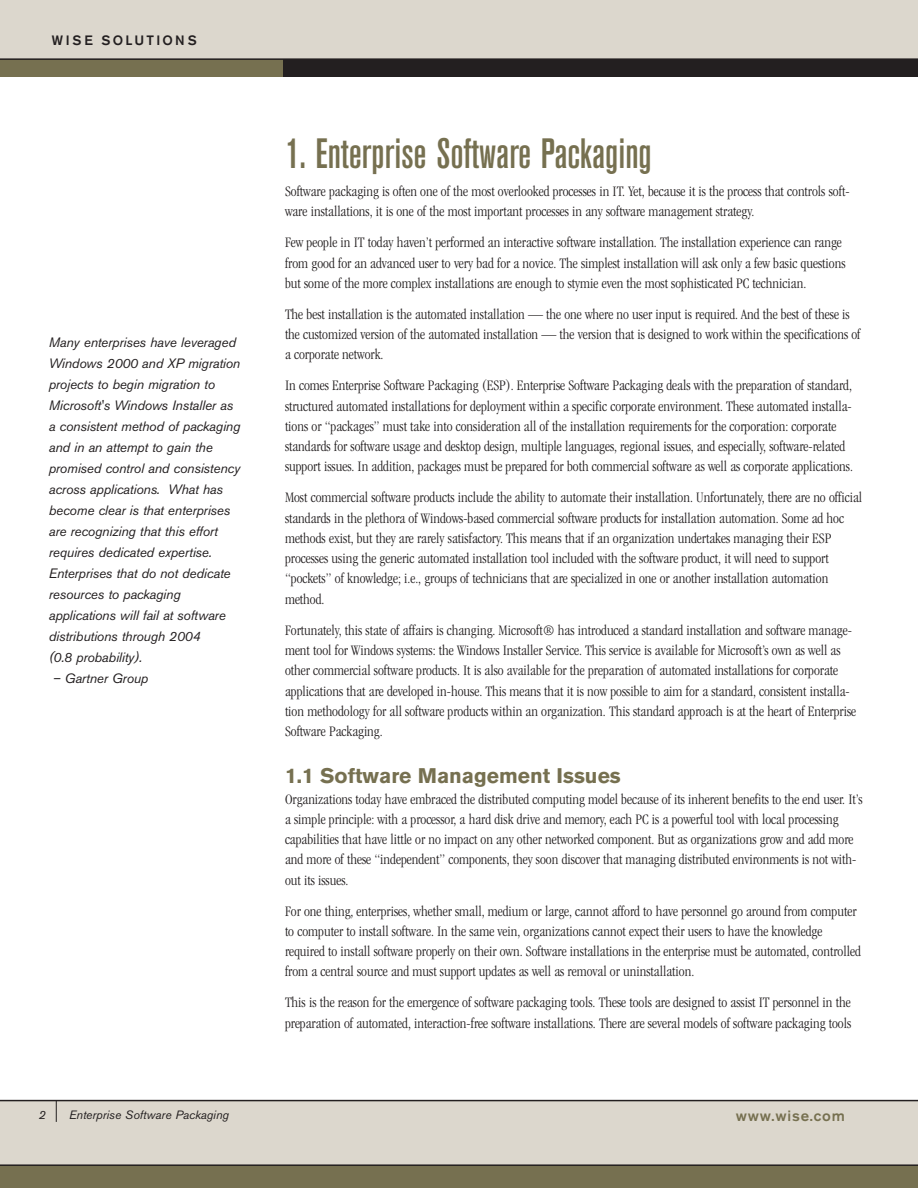
<style>
.page{position:relative;width:918px;height:1188px;background:#fff}
.page>*{position:absolute;margin:0;border:0;box-sizing:border-box;transform-origin:0 0}
.t1{font:500 condensed 42px "Akzidenz Grotesk BE";color:#767050}
.t2{font:700 21px "Akzidenz Grotesk BE";color:#767050}
.t3{font:300 condensed 15px/20.2px "Garamond";color:#231f20}
.t4{font:500 15px "Akzidenz Grotesk BE";letter-spacing:.055em;color:#767050}
.t5{font:italic 13.5px/21px "Akzidenz Grotesk BE";letter-spacing:-.01em;color:#231f20}
.t6{font:500 13.5px "Akzidenz Grotesk BE";letter-spacing:.17em;color:#231f20}
.t7{font:italic 12px "Akzidenz Grotesk BE";color:#231f20}
</style>
<div class="page">
<div style="left:0;top:0;width:918px;height:64px;background:#dcd7cd"></div>
<div style="left:0;top:60px;width:315px;height:17px;background:#767050"></div>
<div style="left:0;top:1165px;width:918px;height:23px;background:#767050"></div>
<div style="left:0;top:1101px;width:918px;height:64px;background:#dcd7cd"></div>
<hr style="left:0;top:1100px;width:918px;height:1px;background:#231f20">
<hr style="left:0;top:1164px;width:918px;height:2px;background:#231f20">
<div style="left:284px;top:60px;width:634px;height:17px;background:#231f20"></div>
<hr style="left:0;top:58px;width:918px;height:2px;background:#231f20">
<svg style="left:56px;top:1101px;width:1px;height:21px"></svg>
<p class="t6" style="left:52px;top:36px;width:146px">WISE SOLUTIONS</p>
<p class="t5" style="left:49px;top:333px;width:193px">Many enterprises have leveraged<br>Windows 2000 and XP migration projects to begin migration to<br>Microsoft's Windows Installer as a consistent method of packaging and in an attempt to gain the promised control and consistency across applications. What has become clear is that enterprises are recognizing that this effort requires dedicated expertise.<br>Enterprises that do not dedicate resources to packaging applications will fail at software distributions through 2004<br>(0.8 probability).</p>
<p class="t5" style="left:53px;top:669px;width:97px">– Gartner Group</p>
<h1 class="t1" style="left:285px;top:138px;width:368px">1. Enterprise Software Packaging</h1>
<p class="t3" style="left:285px;top:182px;width:566px">Software packaging is often one of the most overlooked processes in IT. Yet, because it is the process that controls soft&shy;ware installations, it is one of the most important processes in any software management strategy.</p>
<p class="t3" style="left:285px;top:234px;width:562px">Few people in IT today haven’t performed an interactive software installation. The installation experience can range from good for an advanced user to very bad for a novice. The simplest installation will ask only a few basic questions but some of the more complex installations are enough to stymie even the most sophisticated PC technician.</p>
<p class="t3" style="left:285px;top:305px;width:577px">The best installation is the automated installation — the one where no user input is required. And the best of these is the customized version of the automated installation — the version that is designed to work within the specifications of a corporate network.</p>
<p class="t3" style="left:285px;top:377px;width:570px">In comes Enterprise Software Packaging (ESP). Enterprise Software Packaging deals with the preparation of standard, structured automated installations for deployment within a specific corporate environment. These automated installa&shy;tions or “packages” must take into consideration all of the installation requirements for the corporation: corporate standards for software usage and desktop design, multiple languages, regional issues, and especially, software-related support issues. In addition, packages must be prepared for both commercial software as well as corporate applications.</p>
<p class="t3" style="left:285px;top:489px;width:579px">Most commercial software products include the ability to automate their installation. Unfortunately, there are no official standards in the plethora of Windows-based commercial software products for installation automation. Some ad hoc methods exist, but they are rarely satisfactory. This means that if an organization undertakes managing their ESP processes using the generic automated installation tool included with the software product, it will need to support “pockets” of knowledge; i.e., groups of technicians that are specialized in one or another installation automation method.</p>
<p class="t3" style="left:285px;top:621px;width:573px">Fortunately, this state of affairs is changing. Microsoft® has introduced a standard installation and software manage&shy;ment tool for Windows systems: the Windows Installer Service. This service is available for Microsoft’s own as well as other commercial software products. It is also available for the preparation of automated installations for corporate applications that are developed in-house. This means that it is now possible to aim for a standard, consistent installa&shy;tion methodology for all software products within an organization. This standard approach is at the heart of Enterprise Software Packaging.</p>
<h2 class="t2" style="left:285px;top:768px;width:337px">1.1 Software Management Issues</h2>
<p class="t3" style="left:285px;top:790px;width:579px">Organizations today have embraced the distributed computing model because of its inherent benefits to the end user. It’s a simple principle: with a processor, a hard disk drive and memory, each PC is a powerful tool with local processing capabilities that have little or no impact on any other networked component. But as organizations grow and add more and more of these “independent” components, they soon discover that managing distributed environments is not with&shy;out its issues.</p>
<p class="t3" style="left:285px;top:902px;width:577px">For one thing, enterprises, whether small, medium or large, cannot afford to have personnel go around from computer to computer to install software. In the same vein, organizations cannot expect their users to have the knowledge required to install software properly on their own. Software installations in the enterprise must be automated, controlled from a central source and must support updates as well as removal or uninstallation.</p>
<p class="t3" style="left:285px;top:994px;width:568px">This is the reason for the emergence of software packaging tools. These tools are designed to assist IT personnel in the preparation of automated, interaction-free software installations. There are several models of software packaging tools</p>
<p class="t7" style="left:39px;top:1110px;width:8px">2</p>
<p class="t7" style="left:69px;top:1110px;width:162px">Enterprise Software Packaging</p>
<p class="t4" style="left:736px;top:1110px;width:111px">www.wise.com</p>
</div>
